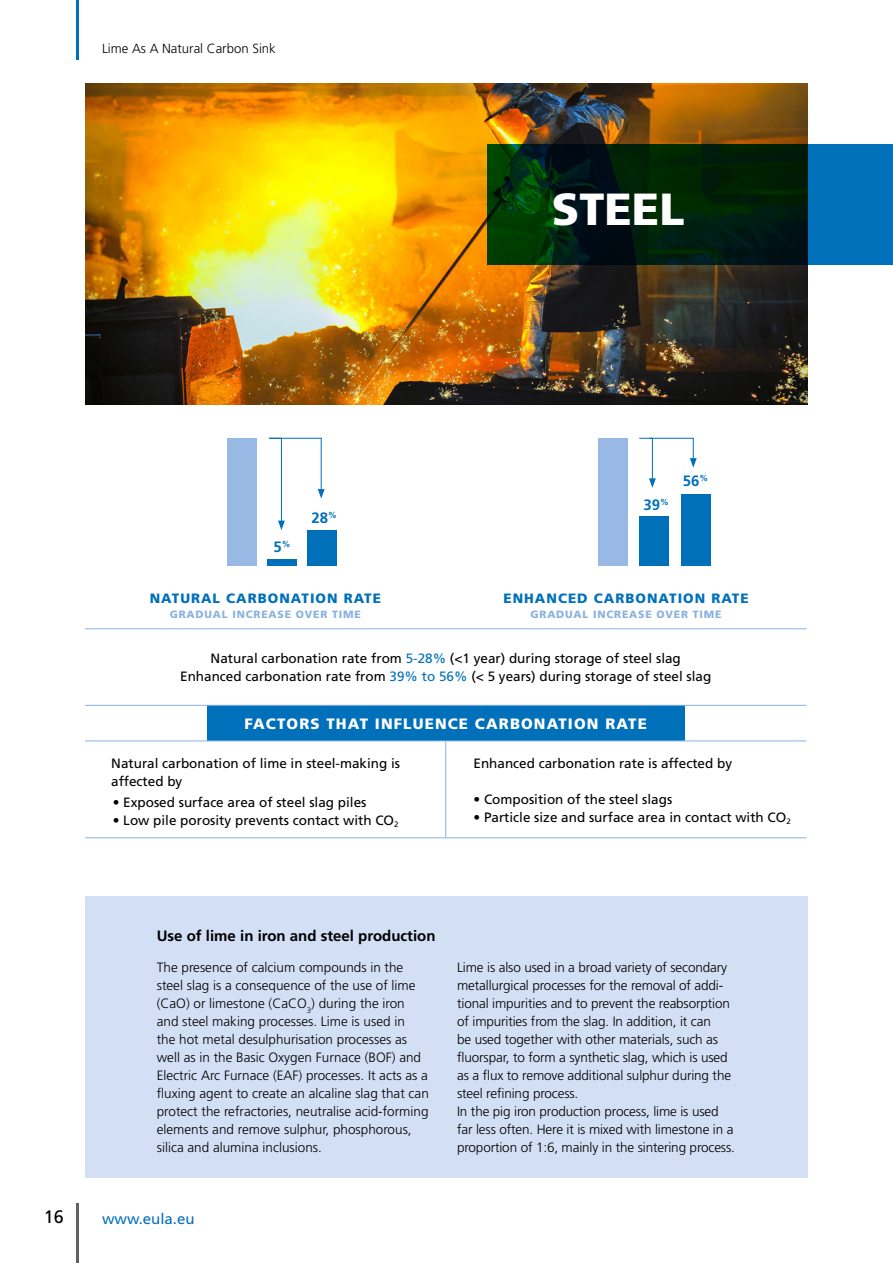
<style>
.page{position:relative;width:893px;height:1263px;background:#fff}
.page>*{position:absolute;margin:0;border:0;box-sizing:border-box;transform-origin:0 0}
.t1{font:900 45px "Frutiger LT Std";color:#fff}
.t2{font:18px "Frutiger";color:#000}
.t3{font:900 15px "Frutiger LT Std";letter-spacing:.075em;color:#fff}
.t4{font:700 15px "Frutiger LT Std";color:#000}
.t5{font:700 15px "Frutiger LT Std";color:#0070ba}
.t6{font:15px "Frutiger";color:#0070ba}
.t7{font:300 13.5px/18px "Frutiger LT Std";letter-spacing:-.01em;color:#000}
.t8{font:13.5px/18px "Frutiger LT Std";color:#000;text-align:center}
.t9{font:900 13.5px "Frutiger LT Std";letter-spacing:.075em;color:#0070ba}
.t10{font:300 13.2px "Frutiger";color:#000}
.t11{font:900 10.5px "Frutiger LT Std";letter-spacing:.075em;color:#8ab2df}
.s1{color:#0070ba}
</style>
<div class="page">
<div style="left:85px;top:896px;width:723px;height:282px;background:#d3dff4"></div>
<img style="left:85px;top:84px;width:723px;height:320px">
<svg style="left:488px;top:144px;width:405px;height:120px;background:#003230"></svg>
<div style="left:207px;top:705px;width:477px;height:36px;background:#0070ba"></div>
<hr style="left:85px;top:628px;width:361px;height:1px;background:#8ab2df">
<hr style="left:446px;top:628px;width:360px;height:1px;background:#8ab2df">
<hr style="left:85px;top:705px;width:361px;height:1px;background:#8ab2df">
<hr style="left:446px;top:705px;width:360px;height:1px;background:#8ab2df">
<hr style="left:85px;top:740px;width:361px;height:1px;background:#8ab2df">
<hr style="left:446px;top:740px;width:360px;height:1px;background:#8ab2df">
<hr style="left:85px;top:837px;width:361px;height:1px;background:#8ab2df">
<hr style="left:446px;top:837px;width:360px;height:1px;background:#8ab2df">
<hr style="left:445px;top:741px;width:1px;height:96px;background:#8ab2df">
<div style="left:227px;top:438px;width:30px;height:128px;background:#97b9e3"></div>
<div style="left:267px;top:559px;width:30px;height:7px;background:#0070ba"></div>
<div style="left:598px;top:438px;width:29px;height:128px;background:#97b9e3"></div>
<div style="left:639px;top:516px;width:30px;height:50px;background:#0070ba"></div>
<svg style="left:268px;top:437px;width:57px;height:93px"></svg>
<svg style="left:639px;top:437px;width:58px;height:51px"></svg>
<div style="left:681px;top:494px;width:30px;height:72px;background:#0070ba"></div>
<div style="left:307px;top:530px;width:30px;height:36px;background:#0070ba"></div>
<hr style="left:77px;top:1203px;width:2px;height:60px;background:#625f5f">
<hr style="left:77px;top:0;width:2px;height:60px;background:#0070ba">
<p class="t10" style="left:102px;top:41px;width:175px">Lime As A Natural Carbon Sink</p>
<p class="t5" style="left:273px;top:538px;width:19px">5<sup>%</sup></p>
<p class="t5" style="left:312px;top:509px;width:27px">28<sup>%</sup></p>
<h1 class="t1" style="left:552px;top:182px;width:134px">STEEL</h1>
<p class="t5" style="left:644px;top:496px;width:27px">39<sup>%</sup></p>
<p class="t5" style="left:683px;top:472px;width:27px">56<sup>%</sup></p>
<p class="t9" style="left:503px;top:590px;width:247px">ENHANCED CARBONATION RATE</p>
<p class="t11" style="left:531px;top:608px;width:192px">GRADUAL INCREASE OVER TIME</p>
<p class="t8" style="left:180px;top:649px;width:532px">Natural carbonation rate from <span class="s1">5-28%</span> (&lt;1 year) during storage of steel slag<br>Enhanced carbonation rate from <span class="s1">39% to 56%</span> (&lt; 5 years) during storage of steel slag</p>
<p class="t3" style="left:245px;top:714px;width:404px">FACTORS THAT INFLUENCE CARBONATION RATE</p>
<p class="t8" style="left:111px;top:754px;width:290px;text-align:left">Natural carbonation of lime in steel-making is affected by</p>
<p class="t8" style="left:113px;top:793px;width:255px">• Exposed surface area of steel slag piles</p>
<p class="t8" style="left:113px;top:811px;width:287px">• Low pile porosity prevents contact with CO<sub>2</sub></p>
<p class="t9" style="left:150px;top:590px;width:233px">NATURAL CARBONATION RATE</p>
<p class="t11" style="left:170px;top:608px;width:192px">GRADUAL INCREASE OVER TIME</p>
<p class="t8" style="left:473px;top:754px;width:260px">Enhanced carbonation rate is affected by</p>
<p class="t8" style="left:473px;top:790px;width:200px">• Composition of the steel slags</p>
<p class="t8" style="left:473px;top:808px;width:319px">• Particle size and surface area in contact with CO<sub>2</sub></p>
<p class="t4" style="left:157px;top:927px;width:280px">Use of lime in iron and steel production</p>
<p class="t7" style="left:157px;top:959px;width:274px">The presence of calcium compounds in the steel slag is a consequence of the use of lime (CaO) or limestone (CaCO<sub>3</sub>) during the iron and steel making processes. Lime is used in<br>the hot metal desulphurisation processes as well as in the Basic Oxygen Furnace (BOF) and Electric Arc Furnace (EAF) processes. It acts as a fluxing agent to create an alcaline slag that can protect the refractories, neutralise acid-forming elements and remove sulphur, phosphorous, silica and alumina inclusions.</p>
<p class="t7" style="left:457px;top:959px;width:279px">Lime is also used in a broad variety of secondary metallurgical processes for the removal of addi&shy;tional impurities and to prevent the reabsorption of impurities from the slag. In addition, it can<br>be used together with other materials, such as fluorspar, to form a synthetic slag, which is used as a flux to remove additional sulphur during the steel refining process.<br>In the pig iron production process, lime is used far less often. Here it is mixed with limestone in a proportion of 1:6, mainly in the sintering process.</p>
<h2 class="t2" style="left:44px;top:1206px;width:22px">16</h2>
<p class="t6" style="left:102px;top:1209px;width:94px">www.eula.eu</p>
</div>
